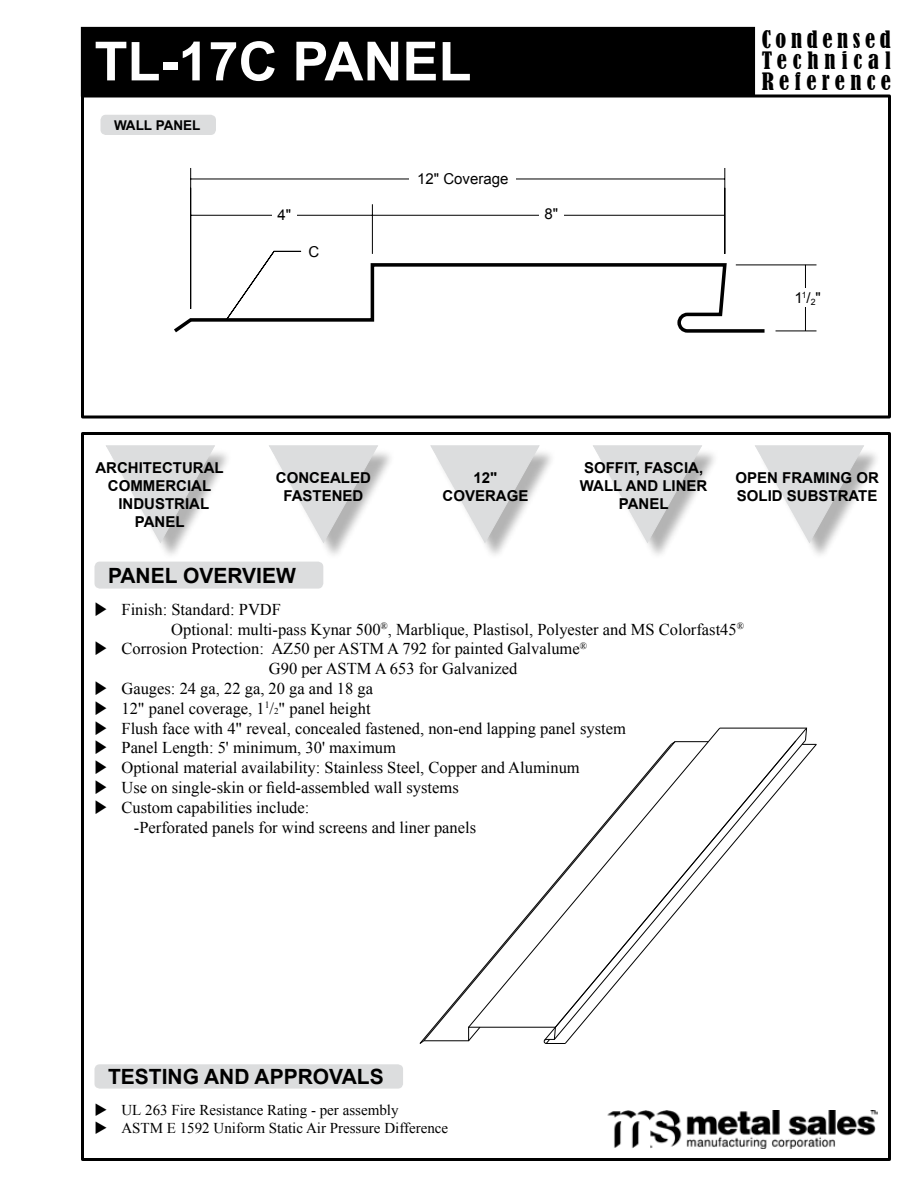
<style>
.page{position:relative;width:918px;height:1188px;background:#fff}
.page>*{position:absolute;margin:0;border:0;box-sizing:border-box;transform-origin:0 0}
.t1{font:700 54px "Arial";color:#fff}
.t2{font:condensed 22.5px/21px "Bernard";letter-spacing:.24em;color:#000;text-align:justify}
.t3{font:700 21px "Arial";color:#000}
.t4{font:16.5px/19.8px "Times New Roman";color:#000}
.t5{font:700 15px/18px "Arial";color:#000;text-align:center}
.t6{font:15px "Times New Roman";color:#000}
.t7{font:15px "Arial";color:#000}
.t8{font:700 13.5px "Arial";color:#000}
.s1{font-size:9px}
</style>
<div class="page">
<div style="left:81px;top:94px;width:810px;height:324px;border:3px solid #000"></div>
<div style="left:81px;top:432px;width:810px;height:729px;border:3px solid #000"></div>
<div style="left:434px;top:448px;width:123px;height:113px;background:#000;opacity:.3"></div>
<svg style="left:430px;top:445px;width:110px;height:98px"></svg>
<div style="left:272px;top:448px;width:123px;height:113px;background:#000;opacity:.3"></div>
<svg style="left:269px;top:445px;width:110px;height:98px"></svg>
<div style="left:596px;top:448px;width:123px;height:113px;background:#000;opacity:.3"></div>
<svg style="left:593px;top:445px;width:110px;height:98px"></svg>
<div style="left:758px;top:448px;width:123px;height:113px;background:#000;opacity:.3"></div>
<svg style="left:755px;top:445px;width:110px;height:98px"></svg>
<div style="left:109px;top:448px;width:123px;height:113px;background:#000;opacity:.3"></div>
<svg style="left:106px;top:445px;width:109px;height:98px"></svg>
<div style="left:81px;top:27px;width:674px;height:69px;background:#000"></div>
<img style="left:608px;top:1111px;width:270px;height:37px">
<div style="left:94px;top:562px;width:229px;height:27px;background:#dcddde;border-radius:5px"></div>
<div style="left:100px;top:115px;width:116px;height:20px;background:#dcddde;border-radius:5px"></div>
<svg style="left:190px;top:168px;width:627px;height:164px"></svg>
<div style="left:539px;top:206px;width:25px;height:15px;background:#fff"></div>
<div style="left:272px;top:207px;width:25px;height:15px;background:#fff"></div>
<div style="left:410px;top:170px;width:106px;height:18px;background:#fff"></div>
<div style="left:794px;top:288px;width:35px;height:19px;background:#fff"></div>
<svg style="left:434px;top:895px;width:110px;height:131px"></svg>
<svg style="left:419px;top:1026px;width:125px;height:18px"></svg>
<svg style="left:544px;top:741px;width:273px;height:303px"></svg>
<svg style="left:719px;top:727px;width:97px;height:18px"></svg>
<svg style="left:670px;top:741px;width:39px;height:4px"></svg>
<div style="left:94px;top:1064px;width:309px;height:25px;background:#dcddde;border-radius:5px"></div>
<h1 class="t1" style="left:94px;top:25px;width:379px">TL-17C PANEL</h1>
<p class="t8" style="left:114px;top:116px;width:88px">WALL PANEL</p>
<p class="t7" style="left:417px;top:169px;width:93px">12" Coverage</p>
<p class="t7" style="left:277px;top:205px;width:15px">4"</p>
<p class="t7" style="left:545px;top:204px;width:15px">8"</p>
<p class="t7" style="left:308px;top:242px;width:12px">C</p>
<h2 class="t2" style="left:762px;top:29px;width:131px">Condensed Technical Reference</h2>
<p class="t7" style="left:794px;top:288px;width:28px">1<sup>1</sup>/<sub>2</sub>"</p>
<p class="t5" style="left:95px;top:460px;width:130px">ARCHITECTURAL<br>COMMERCIAL<br>INDUSTRIAL<br>PANEL</p>
<p class="t5" style="left:443px;top:469px;width:87px">12"<br>COVERAGE</p>
<p class="t5" style="left:580px;top:460px;width:129px">SOFFIT, FASCIA,<br>WALL AND LINER<br>PANEL</p>
<p class="t5" style="left:276px;top:470px;width:96px">CONCEALED<br>FASTENED</p>
<p class="t3" style="left:108px;top:561px;width:189px">PANEL OVERVIEW</p>
<p class="t5" style="left:736px;top:469px;width:145px;text-align:left">OPEN FRAMING OR<br>SOLID SUBSTRATE</p>
<p class="t4" style="left:171px;top:599px;width:574px;text-indent:-77px">◆ Finish: Standard: PVDF<br>Optional: multi-pass Kynar 500<sup>®</sup>, Marblique, Plastisol, Polyester and MS Colorfast45<sup>®</sup></p>
<p class="t4" style="left:269px;top:639px;width:320px;text-indent:-174px">◆ Corrosion Protection: AZ50 per ASTM A 792 for painted Galvalume<sup>®<br></sup>G90 per ASTM A 653 for Galvanized</p>
<p class="t4" style="left:94px;top:678px;width:280px">◆ Gauges: 24 ga, 22 ga, 20 ga and 18 ga</p>
<p class="t4" style="left:94px;top:698px;width:278px">◆ 12" panel coverage, 1<sup>1</sup>/<span class="s1">2</span>" panel height</p>
<p class="t4" style="left:94px;top:718px;width:533px">◆ Flush face with 4" reveal, concealed fastened, non-end lapping panel system</p>
<p class="t4" style="left:94px;top:738px;width:303px">◆ Panel Length: 5' minimum, 30' maximum</p>
<p class="t4" style="left:94px;top:758px;width:487px">◆ Optional material availability: Stainless Steel, Copper and Aluminum</p>
<p class="t4" style="left:94px;top:777px;width:366px">◆ Use on single-skin or field-assembled wall systems</p>
<p class="t4" style="left:134px;top:797px;width:344px;text-indent:-39px">◆ Custom capabilities include:<br>-Perforated panels for wind screens and liner panels</p>
<p class="t3" style="left:108px;top:1063px;width:277px">TESTING AND APPROVALS</p>
<p class="t6" style="left:94px;top:1100px;width:306px">◆ UL 263 Fire Resistance Rating - per assembly</p>
<p class="t6" style="left:94px;top:1118px;width:355px">◆ ASTM E 1592 Uniform Static Air Pressure Difference</p>
</div>
